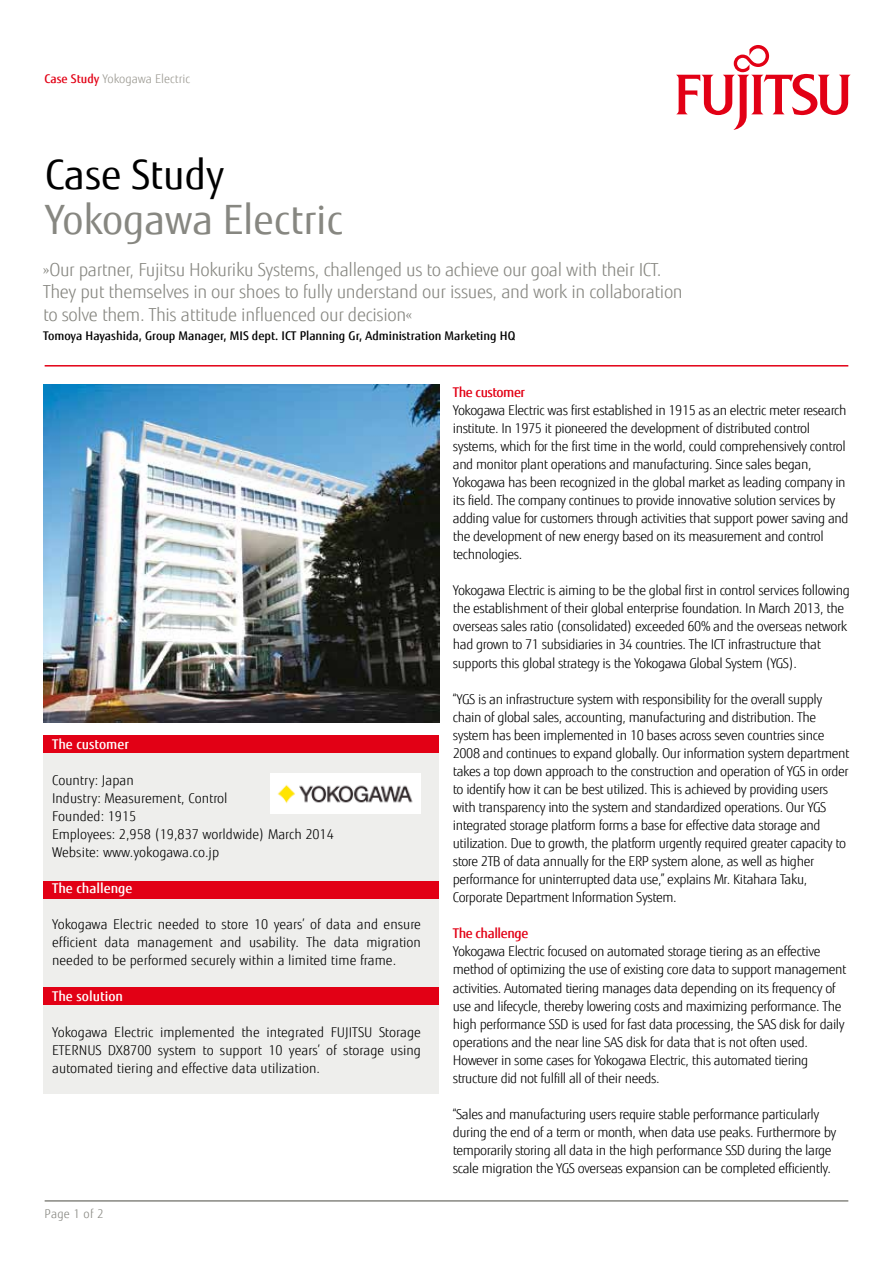
<style>
.page{position:relative;width:893px;height:1263px;background:#fff}
.page>*{position:absolute;margin:0;border:0;box-sizing:border-box;transform-origin:0 0}
.t1{font:40.5px "Fujitsu Sans";color:#878781}
.t2{font:40.5px "Fujitsu Sans";color:#000}
.t3{font:300 18px/22.5px "Fujitsu Sans";letter-spacing:-.02em;color:#878781}
.t4{font:300 13.5px/18px "Fujitsu Sans";letter-spacing:-.03em;color:#000}
.t5{font:300 13.5px/18px "Fujitsu Sans";color:#000}
.t6{font:500 13.5px "Fujitsu Sans";color:#fff}
.t7{font:500 13.5px "Fujitsu Sans";letter-spacing:-.03em;color:#e20015}
.t8{font:500 12px "Fujitsu Sans";color:#000}
.t9{font:300 12px "Fujitsu Sans";color:#9a9890}
.t10{font:300 12px "Fujitsu Sans";letter-spacing:.02em;color:#878781}
.s1{font-weight:500;color:#e20015}
</style>
<div class="page">
<svg style="left:676px;top:45px;width:175px;height:85px"></svg>
<hr style="left:45px;top:365px;width:803px;height:1px;background:#e20015">
<hr style="left:45px;top:1200px;width:803px;height:2px;background:#878781">
<img style="left:43px;top:384px;width:396px;height:339px">
<div style="left:43px;top:735px;width:395px;height:359px;background:#eeeeec"></div>
<div style="left:43px;top:735px;width:396px;height:18px;background:#e20015"></div>
<div style="left:43px;top:880px;width:395px;height:18px;background:#e20015"></div>
<div style="left:43px;top:987px;width:395px;height:18px;background:#e20015"></div>
<div style="left:270px;top:773px;width:151px;height:41px;background:#fff"></div>
<img style="left:277px;top:784px;width:136px;height:20px">
<p class="t9" style="left:45px;top:71px;width:147px"><span class="s1">Case Study</span> Yokogawa Electric</p>
<h1 class="t2" style="left:45px;top:149px;width:181px">Case Study</h1>
<h1 class="t1" style="left:45px;top:194px;width:299px">Yokogawa Electric</h1>
<h2 class="t3" style="left:43px;top:258px;width:641px">»Our partner, Fujitsu Hokuriku Systems, challenged us to achieve our goal with their ICT.<br>They put themselves in our shoes to fully understand our issues, and work in collaboration to solve them. This attitude influenced our decision«</h2>
<p class="t8" style="left:43px;top:328px;width:474px">Tomoya Hayashida, Group Manager, MIS dept. ICT Planning Gr, Administration Marketing HQ</p>
<p class="t6" style="left:52px;top:736px;width:78px">The customer</p>
<p class="t5" style="left:52px;top:772px;width:283px">Country: Japan<br>Industry: Measurement, Control<br>Founded: 1915<br>Employees: 2,958 (19,837 worldwide) March 2014<br>Website: www.yokogawa.co.jp</p>
<p class="t6" style="left:52px;top:880px;width:82px">The challenge</p>
<p class="t4" style="left:52px;top:915px;width:370px;text-align:justify">Yokogawa Electric needed to store 10 years’ of data and ensure efficient data management and usability. The data migration needed to be performed securely within a limited time frame.</p>
<p class="t6" style="left:52px;top:988px;width:72px">The solution</p>
<p class="t4" style="left:52px;top:1023px;width:370px;text-align:justify">Yokogawa Electric implemented the integrated FUJITSU Storage ETERNUS DX8700 system to support 10 years’ of storage using automated tiering and effective data utilization.</p>
<p class="t10" style="left:45px;top:1207px;width:60px">Page 1 of 2</p>
<p class="t7" style="left:453px;top:383px;width:74px">The customer</p>
<p class="t4" style="left:453px;top:401px;width:397px">Yokogawa Electric was first established in 1915 as an electric meter research institute. In 1975 it pioneered the development of distributed control systems, which for the first time in the world, could comprehensively control and monitor plant operations and manufacturing. Since sales began, Yokogawa has been recognized in the global market as leading company in its field. The company continues to provide innovative solution services by adding value for customers through activities that support power saving and the development of new energy based on its measurement and control technologies.</p>
<p class="t4" style="left:453px;top:582px;width:399px">Yokogawa Electric is aiming to be the global first in control services following the establishment of their global enterprise foundation. In March 2013, the overseas sales ratio (consolidated) exceeded 60% and the overseas network had grown to 71 subsidiaries in 34 countries. The ICT infrastructure that supports this global strategy is the Yokogawa Global System (YGS).</p>
<p class="t4" style="left:453px;top:690px;width:398px">“YGS is an infrastructure system with responsibility for the overall supply chain of global sales, accounting, manufacturing and distribution. The system has been implemented in 10 bases across seven countries since 2008 and continues to expand globally. Our information system department takes a top down approach to the construction and operation of YGS in order to identify how it can be best utilized. This is achieved by providing users with transparency into the system and standardized operations. Our YGS integrated storage platform forms a base for effective data storage and utilization. Due to growth, the platform urgently required greater capacity to store 2TB of data annually for the ERP system alone, as well as higher performance for uninterrupted data use,” explains Mr. Kitahara Taku, Corporate Department Information System.</p>
<p class="t7" style="left:453px;top:925px;width:77px">The challenge</p>
<p class="t4" style="left:453px;top:943px;width:395px">Yokogawa Electric focused on automated storage tiering as an effective method of optimizing the use of existing core data to support management activities. Automated tiering manages data depending on its frequency of use and lifecycle, thereby lowering costs and maximizing performance. The high performance SSD is used for fast data processing, the SAS disk for daily operations and the near line SAS disk for data that is not often used.<br>However in some cases for Yokogawa Electric, this automated tiering structure did not fulfill all of their needs.</p>
<p class="t4" style="left:453px;top:1105px;width:385px">“Sales and manufacturing users require stable performance particularly during the end of a term or month, when data use peaks. Furthermore by temporarily storing all data in the high performance SSD during the large scale migration the YGS overseas expansion can be completed efficiently.</p>
</div>
